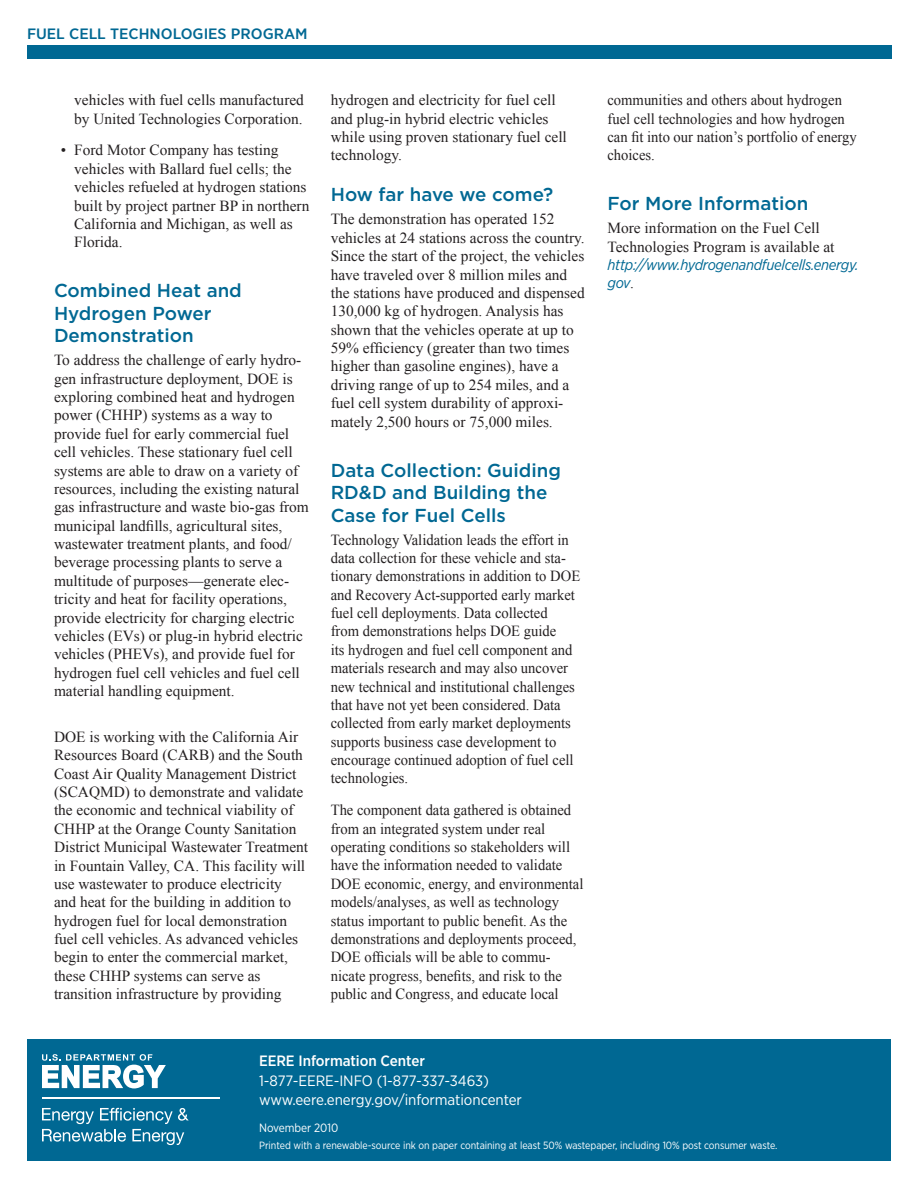
<style>
.page{position:relative;width:918px;height:1188px;background:#fff}
.page>*{position:absolute;margin:0;border:0;box-sizing:border-box;transform-origin:0 0}
.subhead_1{font:500 18.75px/22.5px "Gotham";color:#006893}
.body_text{font:15.3px/18.3px "Times New Roman";color:#231f20}
.body_text-2{font:15.3px/18.3px "Times New Roman";color:#231f20;scale:.95 1}
.subhead_1-2{font:15.3px/18.5px "Times New Roman";color:#231f20}
.H-attribution{font:15px "Gotham Narrow";letter-spacing:-.005em;color:#fff}
.body_text-3{font:italic 15px/18.3px "Gotham Narrow";letter-spacing:-.02em;color:#006893}
.t1{font:500 15px "Gotham Narrow";color:#006893;scale:1.1 1}
.H-attribution-2{font:500 15px "Gotham Narrow";letter-spacing:-.005em;color:#fff}
.H-printed_______ink{font:12px "Gotham Narrow";letter-spacing:-.005em;color:#fff}
.H-printed_______ink-2{font:10.5px "Gotham Narrow";letter-spacing:-.005em;color:#fff}
.s1{font-family:"Times New Roman";font-style:normal;color:#231f20}
</style>
<div class="page">
<div style="left:27px;top:45px;width:865px;height:13px;background:#006893"></div>
<div style="left:27px;top:1039px;width:864px;height:122px;background:#006893"></div>
<svg style="left:42px;top:1054px;width:124px;height:34px"></svg>
<hr style="left:42px;top:1097px;width:177px;height:2px;background:#fff">
<svg style="left:42px;top:1108px;width:147px;height:37px"></svg>
<p class="t1" style="left:27px;top:24px;width:257px">FUEL CELL TECHNOLOGIES PROGRAM</p>
<p class="body_text" style="left:74px;top:91px;width:231px">vehicles with fuel cells manufactured by United Technologies Corporation.</p>
<p class="body_text" style="left:74px;top:141px;width:237px;text-indent:-14px">• Ford Motor Company has testing vehicles with Ballard fuel cells; the vehicles refueled at hydrogen stations built by project partner BP in northern<br>California and Michigan, as well as<br>Florida.</p>
<p class="subhead_1" style="left:54px;top:279px;width:189px">Combined Heat and<br>Hydrogen Power<br>Demonstration</p>
<p class="body_text" style="left:54px;top:351px;width:256px">To address the challenge of early hydro&shy;gen infrastructure deployment, DOE is exploring combined heat and hydrogen power (CHHP) systems as a way to provide fuel for early commercial fuel cell vehicles. These stationary fuel cell systems are able to draw on a variety of resources, including the existing natural gas infrastructure and waste bio-gas from municipal landfills, agricultural sites, wastewater treatment plants, and food/ beverage processing plants to serve a multitude of purposes—generate elec&shy;tricity and heat for facility operations, provide electricity for charging electric vehicles (EVs) or plug-in hybrid electric vehicles (PHEVs), and provide fuel for hydrogen fuel cell vehicles and fuel cell material handling equipment.</p>
<p class="subhead_1-2" style="left:54px;top:727px;width:256px">DOE is working with the California Air Resources Board (CARB) and the South Coast Air Quality Management District (SCAQMD) to demonstrate and validate the economic and technical viability of CHHP at the Orange County Sanitation District Municipal Wastewater Treatment in Fountain Valley, CA. This facility will use wastewater to produce electricity<br>and heat for the building in addition to hydrogen fuel for local demonstration fuel cell vehicles. As advanced vehicles begin to enter the commercial market, these CHHP systems can serve as transition infrastructure by providing</p>
<p class="subhead_1-2" style="left:331px;top:91px;width:238px">hydrogen and electricity for fuel cell and plug-in hybrid electric vehicles while using proven stationary fuel cell technology.</p>
<p class="subhead_1" style="left:331px;top:183px;width:224px">How far have we come?</p>
<p class="body_text" style="left:331px;top:210px;width:256px">The demonstration has operated 152 vehicles at 24 stations across the country.<br>Since the start of the project, the vehicles have traveled over 8 million miles and the stations have produced and dispensed 130,000 kg of hydrogen. Analysis has shown that the vehicles operate at up to 59% efficiency (greater than two times higher than gasoline engines), have a driving range of up to 254 miles, and a fuel cell system durability of approxi&shy;mately 2,500 hours or 75,000 miles.</p>
<p class="subhead_1" style="left:331px;top:458px;width:232px">Data Collection: Guiding<br>RD&amp;D and Building the<br>Case for Fuel Cells</p>
<p class="body_text-2" style="left:331px;top:530px;width:264px">Technology Validation leads the effort in data collection for these vehicle and sta&shy;tionary demonstrations in addition to DOE and Recovery Act-supported early market fuel cell deployments. Data collected<br>from demonstrations helps DOE guide<br>its hydrogen and fuel cell component and materials research and may also uncover new technical and institutional challenges that have not yet been considered. Data collected from early market deployments supports business case development to encourage continued adoption of fuel cell technologies.</p>
<p class="body_text-2" style="left:331px;top:801px;width:268px">The component data gathered is obtained from an integrated system under real operating conditions so stakeholders will have the information needed to validate DOE economic, energy, and environmental models/analyses, as well as technology status important to public benefit. As the demonstrations and deployments proceed, DOE officials will be able to commu&shy;nicate progress, benefits, and risk to the public and Congress, and educate local</p>
<p class="H-attribution-2" style="left:259px;top:1051px;width:167px">EERE Information Center</p>
<p class="H-attribution" style="left:259px;top:1071px;width:231px">1-877-EERE-INFO (1-877-337-3463)</p>
<p class="H-attribution" style="left:259px;top:1091px;width:264px">www.eere.energy.gov/informationcenter</p>
<p class="body_text-2" style="left:608px;top:91px;width:264px">communities and others about hydrogen fuel cell technologies and how hydrogen can fit into our nation’s portfolio of energy choices.</p>
<p class="subhead_1" style="left:608px;top:192px;width:202px">For More Information</p>
<p class="body_text" style="left:608px;top:219px;width:228px">More information on the Fuel Cell<br>Technologies Program is available at</p>
<p class="body_text-3" style="left:608px;top:255px;width:253px">http://www.hydrogenandfuelcells.energy. gov<span class="s1">.</span></p>
<p class="H-printed_______ink" style="left:259px;top:1120px;width:81px">November 2010</p>
<p class="H-printed_______ink-2" style="left:259px;top:1138px;width:520px">Printed with a renewable-source ink on paper containing at least 50% wastepaper, including 10% post consumer waste.</p>
</div>
